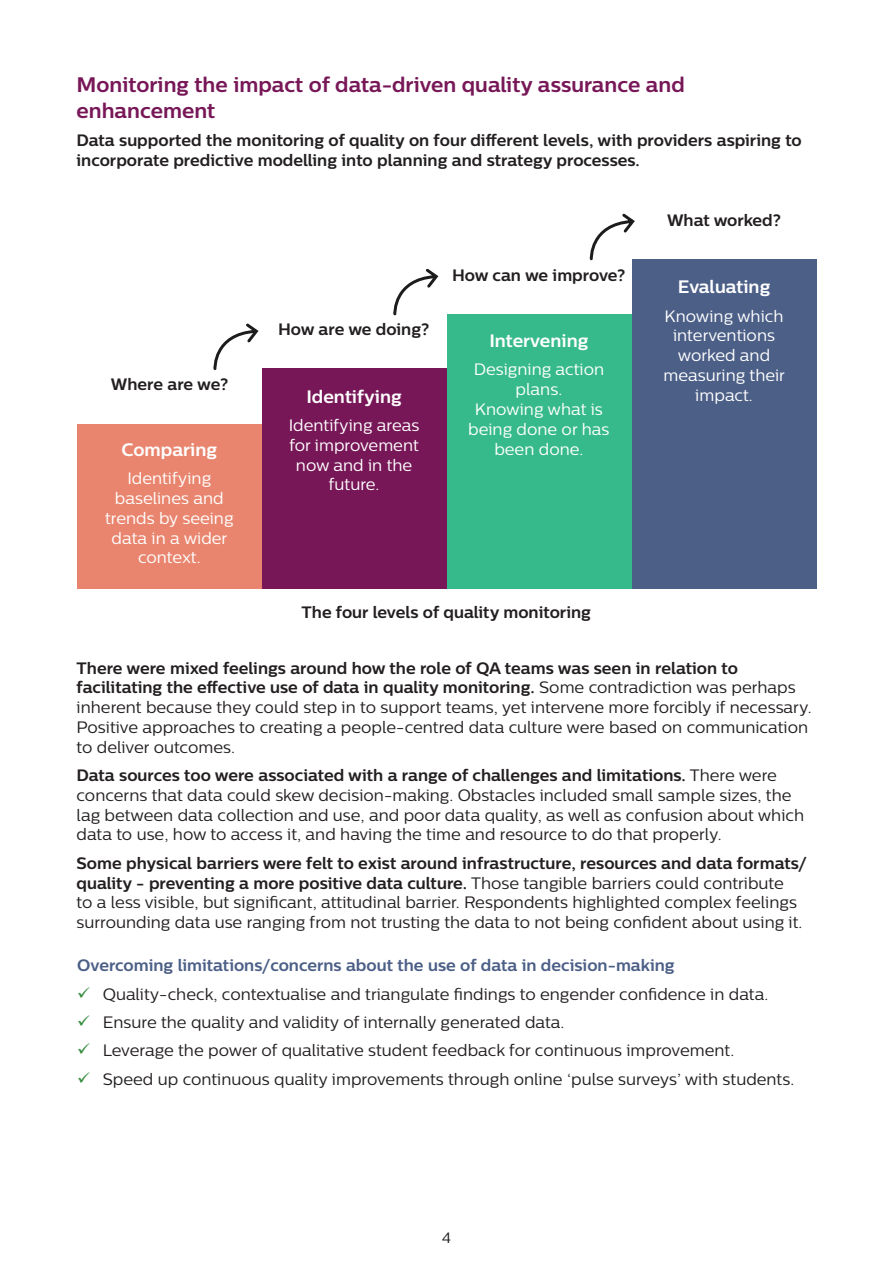
<style>
.page{position:relative;width:893px;height:1263px;background:#fff}
.page>*{position:absolute;margin:0;border:0;box-sizing:border-box;transform-origin:0 0}
.Paragraph_Style_1{font:700 21px/25.2px "Centrale Sans";color:#771757}
.t1{font:700 18px "Centrale Sans";color:#fff}
.Paragraph_Style_1-2{font:16.5px/19.8px "Centrale Sans";color:#231f20}
.Paragraph_Style_1-3{font:700 16.5px/19.8px "Centrale Sans";color:#231f20}
.t2{font:16.5px/19.8px "Centrale Sans";color:#fff;text-align:center}
.Paragraph_Style_1-4{font:700 16.5px "Centrale Sans";color:#4c5f87}
.t3{font:15px "Centrale Sans";color:#231f20}
.s1{font-weight:700}
</style>
<div class="page">
<div style="left:77px;top:424px;width:185px;height:165px;background:#e9856e"></div>
<div style="left:262px;top:369px;width:185px;height:220px;background:#771757"></div>
<div style="left:447px;top:314px;width:185px;height:275px;background:#36ba8c"></div>
<div style="left:632px;top:259px;width:184px;height:330px;background:#4c5f87"></div>
<svg style="left:213px;top:323px;width:46px;height:47px"></svg>
<svg style="left:393px;top:268px;width:46px;height:48px"></svg>
<svg style="left:589px;top:213px;width:46px;height:48px"></svg>
<p class="Paragraph_Style_1" style="left:77px;top:72px;width:610px">Monitoring the impact of data-driven quality assurance and enhancement</p>
<p class="Paragraph_Style_1-3" style="left:77px;top:130px;width:727px">Data supported the monitoring of quality on four different levels, with providers aspiring to incorporate predictive modelling into planning and strategy processes.</p>
<p class="Paragraph_Style_1-3" style="left:111px;top:374px;width:119px">Where are we?</p>
<p class="t1" style="left:122px;top:439px;width:97px">Comparing</p>
<p class="t2" style="left:105px;top:468px;width:130px">Identifying baselines and trends by seeing data in a wider context.</p>
<p class="Paragraph_Style_1-3" style="left:278px;top:319px;width:153px">How are we doing?</p>
<p class="t1" style="left:306px;top:385px;width:97px">Identifying</p>
<p class="t2" style="left:289px;top:415px;width:132px">Identifying areas for improvement now and in the future.</p>
<p class="Paragraph_Style_1-3" style="left:452px;top:265px;width:175px">How can we improve?</p>
<p class="t1" style="left:489px;top:330px;width:100px">Intervening</p>
<p class="t2" style="left:474px;top:359px;width:132px">Designing action plans.</p>
<p class="t2" style="left:468px;top:399px;width:143px">Knowing what is being done or has been done.</p>
<p class="Paragraph_Style_1-3" style="left:667px;top:210px;width:115px">What worked?</p>
<p class="t1" style="left:678px;top:276px;width:94px">Evaluating</p>
<p class="t2" style="left:663px;top:306px;width:123px">Knowing which interventions worked and measuring their impact.</p>
<p class="Paragraph_Style_1-3" style="left:302px;top:602px;width:291px">The four levels of quality monitoring</p>
<p class="Paragraph_Style_1-2" style="left:77px;top:658px;width:736px"><span class="s1">There were mixed feelings around how the role of QA teams was seen in relation to facilitating the effective use of data in quality monitoring.</span> Some contradiction was perhaps inherent because they could step in to support teams, yet intervene more forcibly if necessary.<br>Positive approaches to creating a people-centred data culture were based on communication to deliver outcomes.</p>
<p class="Paragraph_Style_1-2" style="left:77px;top:765px;width:729px"><span class="s1">Data sources too were associated with a range of challenges and limitations.</span> There were concerns that data could skew decision-making. Obstacles included small sample sizes, the lag between data collection and use, and poor data quality, as well as confusion about which data to use, how to access it, and having the time and resource to do that properly.</p>
<p class="Paragraph_Style_1-2" style="left:77px;top:853px;width:732px"><span class="s1">Some physical barriers were felt to exist around infrastructure, resources and data formats/ quality - preventing a more positive data culture.</span> Those tangible barriers could contribute<br>to a less visible, but significant, attitudinal barrier. Respondents highlighted complex feelings surrounding data use ranging from not trusting the data to not being confident about using it.</p>
<p class="Paragraph_Style_1-4" style="left:77px;top:955px;width:599px">Overcoming limitations/concerns about the use of data in decision-making</p>
<p class="Paragraph_Style_1-2" style="left:103px;top:984px;width:667px">Quality-check, contextualise and triangulate findings to engender confidence in data.</p>
<p class="Paragraph_Style_1-2" style="left:103px;top:1012px;width:463px">Ensure the quality and validity of internally generated data.</p>
<p class="Paragraph_Style_1-2" style="left:103px;top:1040px;width:633px">Leverage the power of qualitative student feedback for continuous improvement.</p>
<p class="Paragraph_Style_1-2" style="left:103px;top:1068px;width:693px">Speed up continuous quality improvements through online ‘pulse surveys’ with students.</p>
<p class="t3" style="left:442px;top:1229px;width:11px">4</p>
</div>
